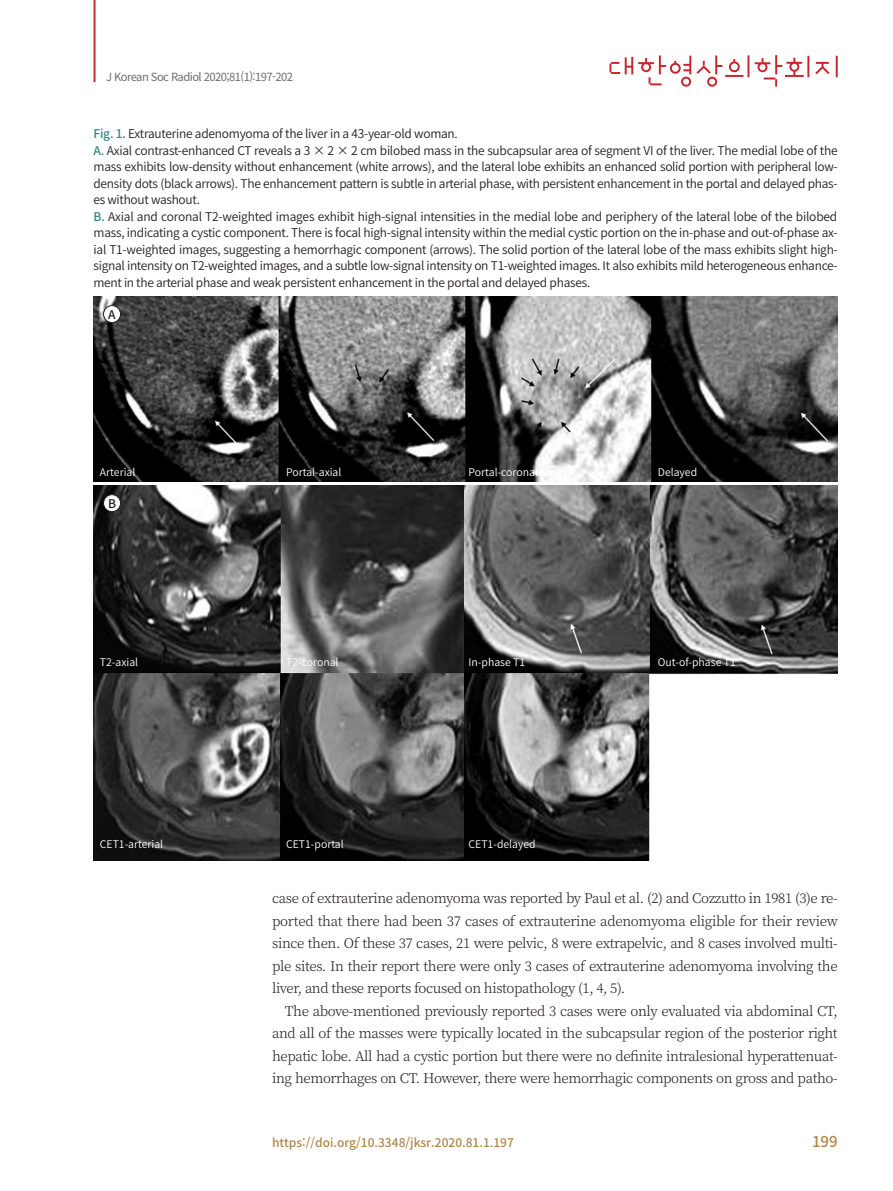
<style>
.page{position:relative;width:893px;height:1191px;background:#fff}
.page>*{position:absolute;margin:0;border:0;box-sizing:border-box;transform-origin:0 0}
.t1{font:500 15px "Noto Sans CJ Kkr";color:#b08548}
.t2{font:300 13.5px/22.5px "Noto Serif CJ Kkr";letter-spacing:-.03em;color:#231f20;text-align:justify}
.t3{font:600 12px/16.5px "Noto Sans CJ Kkr";letter-spacing:-.025em;color:#231f20}
.t4{font:500 12px "Noto Sans CJ Kkr";color:#b08548}
.t5{font:500 12px "Noto Sans CJ Kkr";color:#231f20}
.t6{font:11.25px "Noto Sans CJ Kkr";letter-spacing:-.05em;color:#6c6d70}
.t7{font:600 10.5px "Noto Sans CJ Kkr";color:#fff}
.s1{font-weight:500;color:#328886}
</style>
<div class="page">
<hr style="left:94px;top:0;width:1px;height:82px;background:#c8242b">
<svg style="left:609px;top:55px;width:229px;height:32px"></svg>
<img style="left:94px;top:297px;width:744px;height:184px">
<img style="left:94px;top:486px;width:744px;height:374px">
<div style="left:104px;top:305px;width:17px;height:18px;background:#fff;border-radius:50%"></div>
<div style="left:103px;top:305px;width:18px;height:18px;border:1px solid #231f20;border-radius:50%"></div>
<div style="left:104px;top:494px;width:17px;height:17px;background:#fff;border-radius:50%"></div>
<div style="left:103px;top:494px;width:18px;height:18px;border:1px solid #231f20;border-radius:50%"></div>
<p class="t6" style="left:106px;top:70px;width:189px">J Korean Soc Radiol 2020;81(1):197-202</p>
<p class="t3" style="left:94px;top:126px;width:746px"><span class="s1">Fig. 1.</span> Extrauterine adenomyoma of the liver in a 43-year-old woman.<br><span class="s1">A.</span> Axial contrast-enhanced CT reveals a 3 × 2 × 2 cm bilobed mass in the subcapsular area of segment VI of the liver. The medial lobe of the mass exhibits low-density without enhancement (white arrows), and the lateral lobe exhibits an enhanced solid portion with peripheral low&shy;density dots (black arrows). The enhancement pattern is subtle in arterial phase, with persistent enhancement in the portal and delayed phas&shy;es without washout.<br><span class="s1">B.</span> Axial and coronal T2-weighted images exhibit high-signal intensities in the medial lobe and periphery of the lateral lobe of the bilobed mass, indicating a cystic component. There is focal high-signal intensity within the medial cystic portion on the in-phase and out-of-phase ax&shy;ial T1-weighted images, suggesting a hemorrhagic component (arrows). The solid portion of the lateral lobe of the mass exhibits slight high&shy;signal intensity on T2-weighted images, and a subtle low-signal intensity on T1-weighted images. It also exhibits mild heterogeneous enhance&shy;ment in the arterial phase and weak persistent enhancement in the portal and delayed phases.</p>
<p class="t5" style="left:108px;top:307px;width:9px">A</p>
<p class="t7" style="left:100px;top:467px;width:37px">Arterial</p>
<p class="t7" style="left:286px;top:467px;width:57px">Portal-axial</p>
<p class="t7" style="left:469px;top:467px;width:71px">Portal-coronal</p>
<p class="t7" style="left:658px;top:467px;width:41px">Delayed</p>
<p class="t5" style="left:108px;top:496px;width:10px">B</p>
<p class="t7" style="left:100px;top:656px;width:40px">T2-axial</p>
<p class="t7" style="left:100px;top:838px;width:65px">CET1-arterial</p>
<p class="t7" style="left:286px;top:656px;width:54px">T2-coronal</p>
<p class="t7" style="left:286px;top:838px;width:59px">CET1-portal</p>
<p class="t7" style="left:469px;top:656px;width:58px">In-phase T1</p>
<p class="t7" style="left:469px;top:838px;width:68px">CET1-delayed</p>
<p class="t7" style="left:658px;top:656px;width:79px">Out-of-phase T1</p>
<p class="t2" style="left:272px;top:887px;width:567px">case of extrauterine adenomyoma was reported by Paul et al. (2) and Cozzutto in 1981 (3)e re&shy;ported that there had been 37 cases of extrauterine adenomyoma eligible for their review since then. Of these 37 cases, 21 were pelvic, 8 were extrapelvic, and 8 cases involved multi&shy;ple sites. In their report there were only 3 cases of extrauterine adenomyoma involving the liver, and these reports focused on histopathology (1, 4, 5).</p>
<p class="t2" style="left:272px;top:999px;width:567px;text-indent:13px">The above-mentioned previously reported 3 cases were only evaluated via abdominal CT, and all of the masses were typically located in the subcapsular region of the posterior right hepatic lobe. All had a cystic portion but there were no definite intralesional hyperattenuat&shy;ing hemorrhages on CT. However, there were hemorrhagic components on gross and patho-</p>
<p class="t4" style="left:272px;top:1135px;width:243px">https://doi.org/10.3348/jksr.2020.81.1.197</p>
<p class="t1" style="left:812px;top:1132px;width:27px">199</p>
</div>
